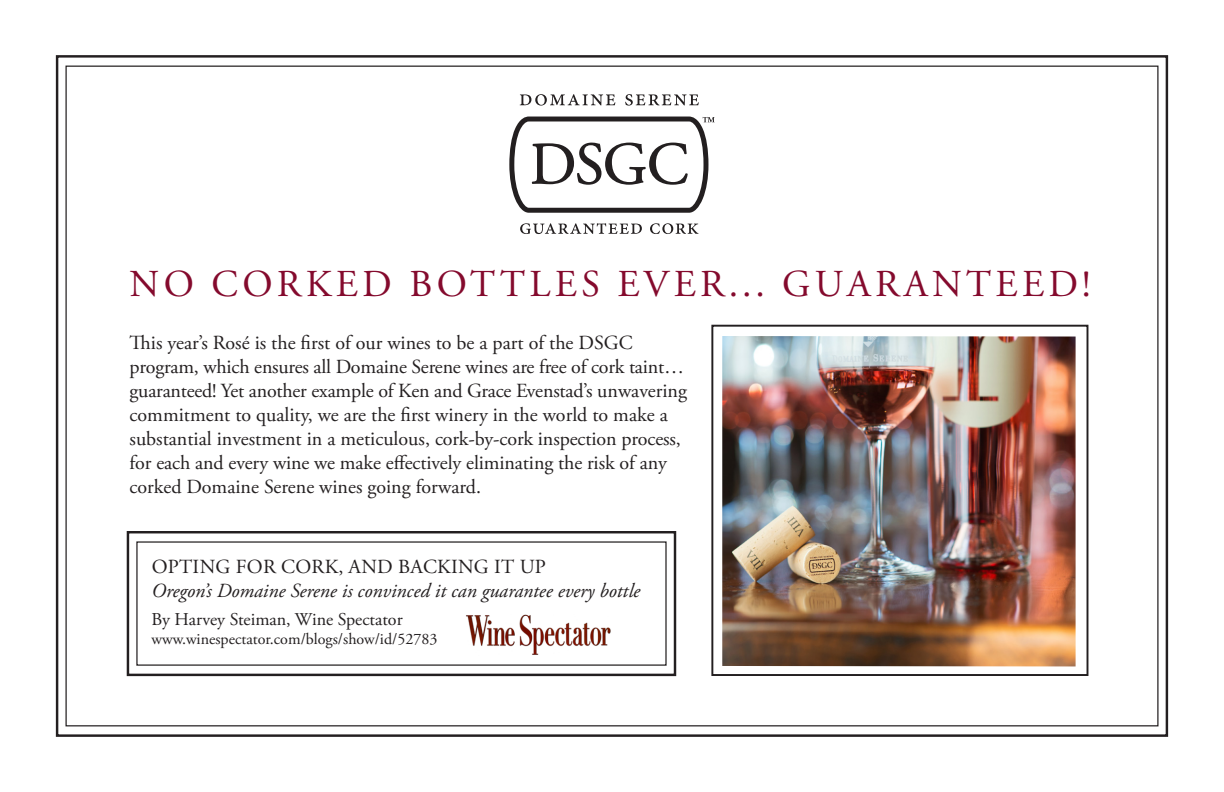
<style>
.page{position:relative;width:1224px;height:792px;background:#fff}
.page>*{position:absolute;margin:0;border:0;box-sizing:border-box;transform-origin:0 0}
.t1{font:38px "Adobe Garamond Pro";letter-spacing:.115em;color:#840a2d}
.t2{font:20px/24px "Adobe Garamond Pro";letter-spacing:-.005em;color:#231f20}
.t3{font:italic 20px "Adobe Garamond Pro";color:#231f20}
.t4{font:20px "Adobe Garamond Pro";letter-spacing:.015em;color:#231f20}
.t5{font:18px "Adobe Garamond Pro";color:#231f20}
.t6{font:16px "Adobe Garamond Pro";color:#231f20}
</style>
<div class="page">
<img style="left:55px;top:55px;width:1114px;height:682px">
<svg style="left:125px;top:530px;width:552px;height:147px"></svg>
<div style="left:711px;top:325px;width:377px;height:351px;border:2px solid #231f20"></div>
<p class="t1" style="left:130px;top:261px;width:963px">NO CORKED BOTTLES EVER... GUARANTEED!</p>
<p class="t2" style="left:130px;top:331px;width:559px">This year’s Rosé is the first of our wines to be a part of the DSGC program, which ensures all Domaine Serene wines are free of cork taint… guaranteed! Yet another example of Ken and Grace Evenstad’s unwavering commitment to quality, we are the first winery in the world to make a substantial investment in a meticulous, cork-by-cork inspection process, for each and every wine we make effectively eliminating the risk of any corked Domaine Serene wines going forward.</p>
<p class="t4" style="left:152px;top:555px;width:396px">OPTING FOR CORK, AND BACKING IT UP</p>
<p class="t3" style="left:152px;top:579px;width:490px">Oregon’s Domaine Serene is convinced it can guarantee every bottle</p>
<p class="t5" style="left:152px;top:608px;width:253px">By Harvey Steiman, Wine Spectator</p>
<p class="t6" style="left:152px;top:629px;width:287px">www.winespectator.com/blogs/show/id/52783</p>
</div>
